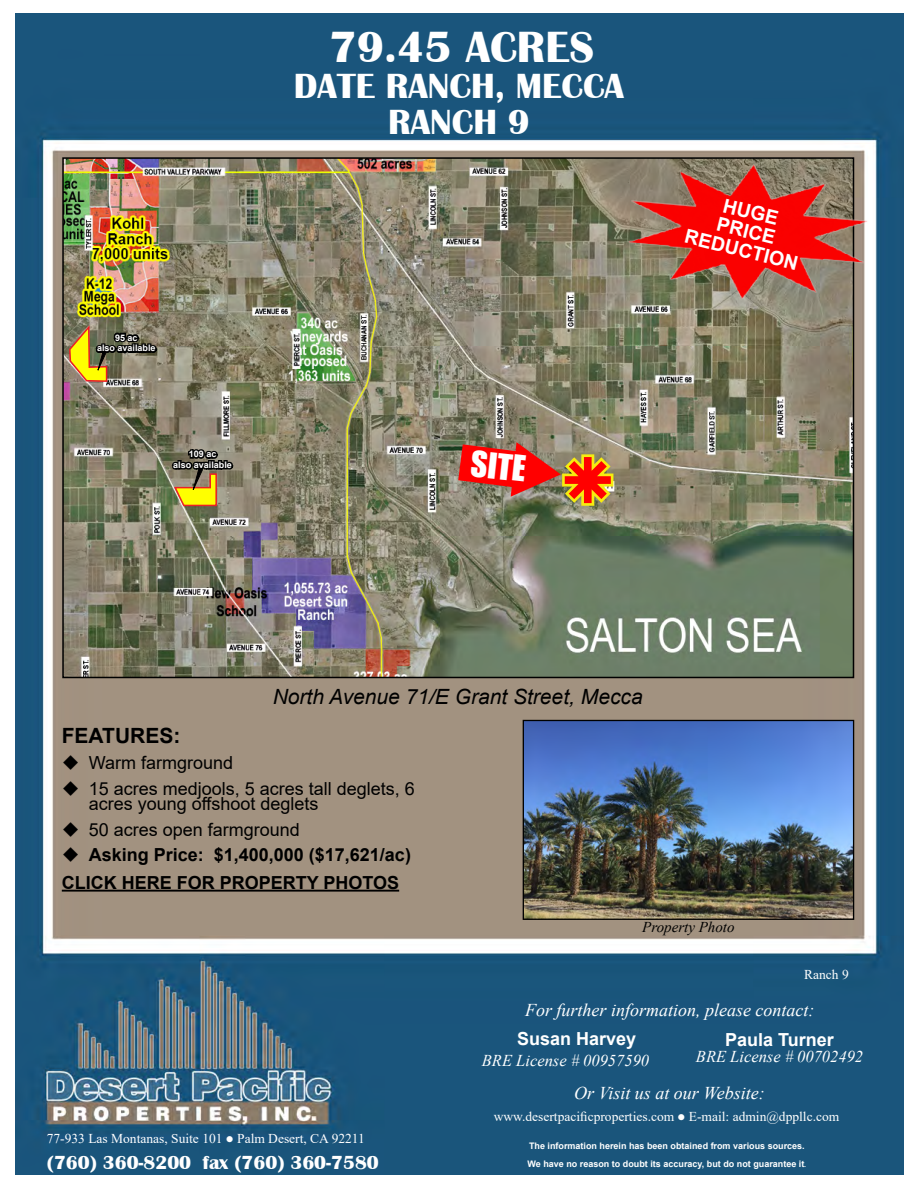
<style>
.page{position:relative;width:918px;height:1188px;background:#fff}
.page>*{position:absolute;margin:0;border:0;box-sizing:border-box;transform-origin:0 0}
.t1{font:700 45px "Britannic";color:#fff}
.t2{font:700 36px/36px "Britannic";color:#fff;text-align:center}
.t3{font:32.85px "Impact";color:#fff}
.t4{font:italic 21px "Arial";color:#000}
.t5{font:700 21px "Arial";color:#000}
.t6{font:700 19.5px "Britannic";color:#fff}
.t7{font:700 19.5px/19.5px "Arial";color:#fff;text-align:center}
.t8{font:18px/15px "Arial";color:#000}
.t9{font:700 18px/27.3px "Arial";color:#000}
.t10{font:italic 18px "Times New Roman";color:#fff}
.t11{font:700 18px "Arial";color:#fff}
.t12{font:italic 16.5px "Times New Roman";color:#fff}
.t13{font:italic 15px "Times New Roman";color:#000}
.t14{font:13.5px "Times New Roman";color:#fff}
.t15{font:700 9px/10.8px "Arial";color:#fff;text-align:center}
.s1{font-family:"Myriad Pro";font-weight:400}
</style>
<div class="page">
<img style="left:16px;top:14px;width:888px;height:1160px">
<img style="left:65px;top:160px;width:786px;height:515px">
<hr style="left:62px;top:890px;width:337px;height:2px;background:#000">
<img style="left:525px;top:722px;width:327px;height:196px">
<div style="left:523px;top:720px;width:331px;height:200px;border:1px solid #000"></div>
<svg style="left:68px;top:323px;width:91px;height:60px;background:#887d4b"></svg>
<svg style="left:170px;top:446px;width:65px;height:61px;background:#897c47"></svg>
<img style="left:614px;top:143px;width:263px;height:175px">
<svg style="left:420px;top:422px;width:196px;height:88px;background:#a1805b"></svg>
<h1 class="t1" style="left:329px;top:22px;width:266px">79.45 ACRES</h1>
<p class="t15" style="left:97px;top:332px;width:60px">95 ac<br>also available</p>
<p class="t15" style="left:173px;top:449px;width:60px">109 ac<br>also available</p>
<h2 class="t2" style="left:294px;top:68px;width:332px">DATE RANCH, MECCA<br>RANCH 9</h2>
<h3 class="t7" style="left:697px;top:189px;width:117px;rotate:14deg">HUGE<br>PRICE<br>REDUCTION</h3>
<h3 class="t3" style="left:474px;top:438px;width:57px;rotate:6deg">SITE</h3>
<h3 class="t5" style="left:62px;top:720px;width:120px">FEATURES:</h3>
<h3 class="t4" style="left:273px;top:683px;width:372px">North Avenue 71/E Grant Street, Mecca</h3>
<h3 class="t8" style="left:62px;top:755px;width:173px">◆ Warm farmground</h3>
<h3 class="t8" style="left:89px;top:781px;width:328px;text-indent:-27px">◆ 15 acres medjools, 5 acres tall deglets, 6 acres young offshoot deglets</h3>
<h3 class="t8" style="left:62px;top:822px;width:240px">◆ 50 acres open farmground</h3>
<h3 class="t9" style="left:62px;top:842px;width:351px">◆ Asking Price: $1,400,000 ($17,621/ac)<br>CLICK HERE FOR PROPERTY PHOTOS</h3>
<h3 class="t13" style="left:642px;top:916px;width:94px">Property Photo</h3>
<h3 class="t14" style="left:804px;top:965px;width:46px">Ranch 9</h3>
<h3 class="t10" style="left:525px;top:997px;width:291px">For further information, please contact:</h3>
<h3 class="t11" style="left:517px;top:1026px;width:121px">Susan Harvey</h3>
<h3 class="t12" style="left:482px;top:1049px;width:169px">BRE License # 00957590</h3>
<h3 class="t11" style="left:725px;top:1027px;width:110px">Paula Turner</h3>
<h3 class="t12" style="left:696px;top:1045px;width:169px">BRE License # 00702492</h3>
<h3 class="t10" style="left:574px;top:1080px;width:192px">Or Visit us at our Website:</h3>
<h3 class="t14" style="left:47px;top:1129px;width:320px">77-933 Las Montanas, Suite 101 ● Palm Desert, CA 92211</h3>
<h3 class="t6" style="left:47px;top:1151px;width:334px">(760) 360-8200 fax (760) 360-7580</h3>
<h3 class="t14" style="left:494px;top:1107px;width:347px">www.desertpacificproperties.com ● E-mail: admin@dppllc.com</h3>
<p class="t15" style="left:528px;top:1137px;width:280px;line-height:18px;text-align:left">The information herein has been obtained from various sources.<br>We have no reason to doubt its accuracy, but do not guarantee it<span class="s1">.</span></p>
</div>
